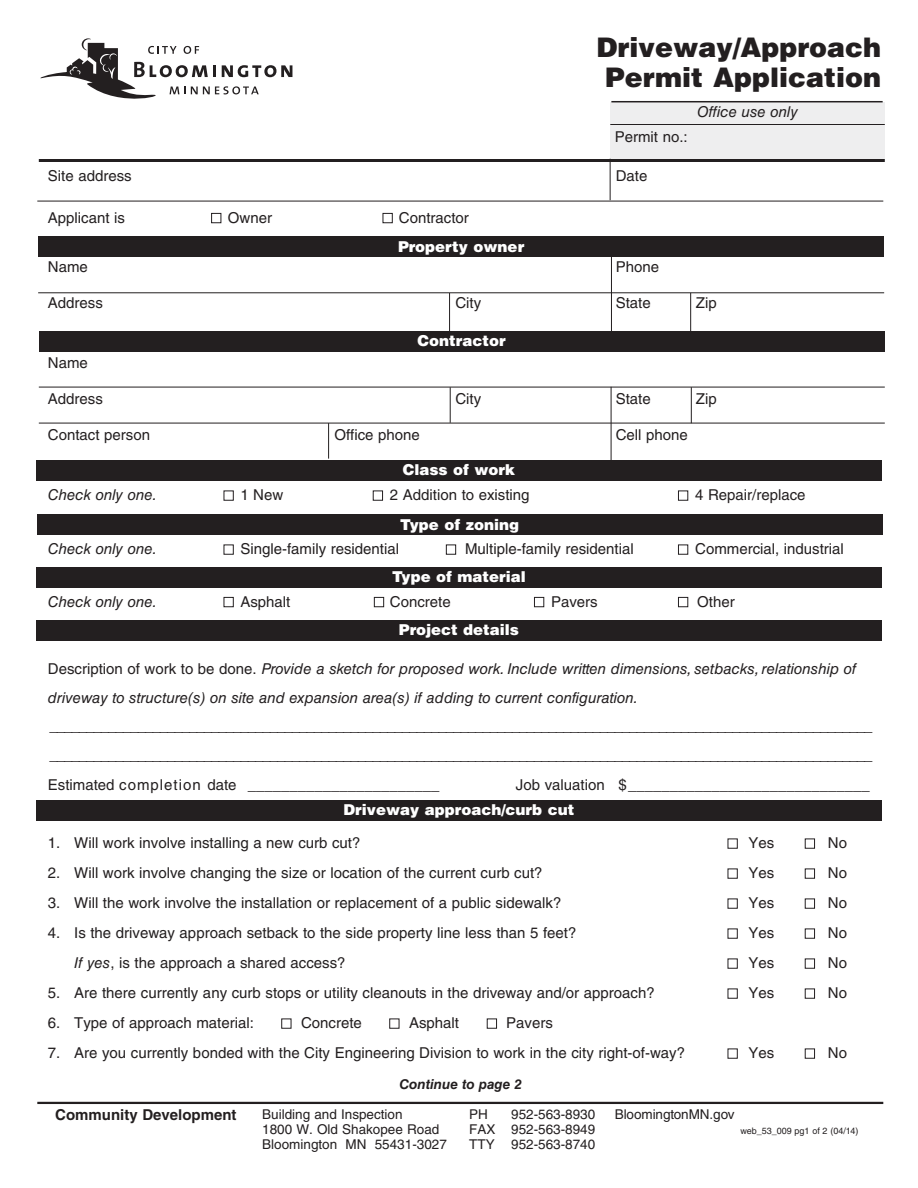
<style>
.page{position:relative;width:918px;height:1188px;background:#fff}
.page>*{position:absolute;margin:0;border:0;box-sizing:border-box;transform-origin:0 0}
.t1{font:900 27px/30px "Helvetica LT Std";color:#231f20;text-align:center}
.t2{font:15px/28.5px "Helvetica LT Std";color:#231f20}
.t3{font:italic 15px/28.5px "Helvetica LT Std";color:#231f20}
.t4{font:900 15px "Helvetica LT Std";color:#fff}
.t5{font:700 15px "Helvetica LT Std";color:#231f20}
.t6{font:13.5px/15px "Helvetica LT Std";color:#231f20}
.t7{font:italic 700 13.5px "Helvetica LT Std";color:#231f20}
.t8{font:9px "Helvetica LT Std";color:#231f20}
.s1{color:#fff}
.s2{font-style:normal}
.s3{font-style:italic}
</style>
<div class="page">
<div style="left:610px;top:102px;width:275px;height:57px;background:#eeeeef"></div>
<hr style="left:610px;top:124px;width:275px;height:1px;background:#231f20">
<hr style="left:39px;top:159px;width:846px;height:3px;background:#231f20">
<svg style="left:40px;top:38px;width:252px;height:61px"></svg>
<hr style="left:37px;top:201px;width:846px;height:1px;background:#231f20">
<hr style="left:610px;top:159px;width:1px;height:41px;background:#231f20">
<hr style="left:38px;top:292px;width:846px;height:1px;background:#231f20">
<div style="left:38px;top:236px;width:846px;height:21px;background:#231f20"></div>
<hr style="left:611px;top:239px;width:1px;height:108px;background:#231f20">
<hr style="left:611px;top:387px;width:1px;height:73px;background:#231f20">
<hr style="left:449px;top:293px;width:1px;height:42px;background:#231f20">
<hr style="left:690px;top:293px;width:1px;height:41px;background:#231f20">
<hr style="left:39px;top:387px;width:846px;height:1px;background:#231f20">
<hr style="left:39px;top:423px;width:846px;height:1px;background:#231f20">
<div style="left:39px;top:331px;width:846px;height:21px;background:#231f20"></div>
<hr style="left:450px;top:387px;width:1px;height:36px;background:#231f20">
<hr style="left:691px;top:387px;width:1px;height:36px;background:#231f20">
<hr style="left:328px;top:423px;width:1px;height:36px;background:#231f20">
<hr style="left:37px;top:1102px;width:846px;height:2px;background:#231f20">
<hr style="left:611px;top:101px;width:272px;height:1px;background:#231f20">
<div style="left:36px;top:460px;width:846px;height:21px;background:#231f20"></div>
<div style="left:37px;top:514px;width:846px;height:22px;background:#231f20"></div>
<div style="left:36px;top:567px;width:846px;height:21px;background:#231f20"></div>
<div style="left:36px;top:620px;width:846px;height:21px;background:#231f20"></div>
<div style="left:36px;top:800px;width:846px;height:21px;background:#231f20"></div>
<h1 class="t1" style="left:597px;top:35px;width:286px">Driveway/Approach<br>Permit Application</h1>
<p class="t2" style="left:615px;top:124px;width:74px">Permit no.:</p>
<p class="t3" style="left:697px;top:99px;width:102px">Office use only</p>
<p class="t2" style="left:48px;top:163px;width:85px">Site address</p>
<p class="t2" style="left:616px;top:163px;width:33px">Date</p>
<p class="t2" style="left:48px;top:205px;width:79px">Applicant is</p>
<p class="t2" style="left:211px;top:205px;width:63px"><span class="s1">■</span> Owner</p>
<p class="t2" style="left:382px;top:205px;width:88px"><span class="s1">■</span> Contractor</p>
<p class="t2" style="left:48px;top:254px;width:42px">Name</p>
<p class="t2" style="left:616px;top:254px;width:45px">Phone</p>
<p class="t2" style="left:48px;top:290px;width:57px">Address</p>
<p class="t2" style="left:455px;top:290px;width:27px">City</p>
<p class="t2" style="left:616px;top:290px;width:37px">State</p>
<p class="t2" style="left:696px;top:290px;width:22px">Zip</p>
<p class="t4" style="left:398px;top:241px;width:128px">Property owner</p>
<p class="t4" style="left:418px;top:335px;width:90px">Contractor</p>
<p class="t2" style="left:48px;top:350px;width:42px">Name</p>
<p class="t2" style="left:48px;top:386px;width:57px">Address</p>
<p class="t2" style="left:455px;top:386px;width:27px">City</p>
<p class="t2" style="left:616px;top:386px;width:37px">State</p>
<p class="t2" style="left:696px;top:386px;width:22px">Zip</p>
<p class="t2" style="left:48px;top:422px;width:104px">Contact person</p>
<p class="t2" style="left:334px;top:422px;width:87px">Office phone</p>
<p class="t2" style="left:616px;top:422px;width:74px">Cell phone</p>
<p class="t4" style="left:403px;top:464px;width:114px">Class of work</p>
<p class="t3" style="left:48px;top:482px;width:110px">Check only one.</p>
<p class="t2" style="left:224px;top:482px;width:61px"><span class="s1">■</span> 1 New</p>
<p class="t2" style="left:373px;top:482px;width:158px"><span class="s1">■</span> 2 Addition to existing</p>
<p class="t2" style="left:678px;top:482px;width:129px"><span class="s1">■</span> 4 Repair/replace</p>
<p class="t3" style="left:48px;top:536px;width:110px">Check only one.</p>
<p class="t2" style="left:224px;top:536px;width:177px"><span class="s1">■</span> Single-family residential</p>
<p class="t2" style="left:446px;top:536px;width:189px"><span class="s1">■</span> Multiple-family residential</p>
<p class="t2" style="left:678px;top:536px;width:167px"><span class="s1">■</span> Commercial, industrial</p>
<p class="t3" style="left:48px;top:589px;width:110px">Check only one.</p>
<p class="t2" style="left:224px;top:589px;width:68px"><span class="s1">■</span> Asphalt</p>
<p class="t2" style="left:374px;top:589px;width:78px"><span class="s1">■</span> Concrete</p>
<p class="t2" style="left:534px;top:589px;width:65px"><span class="s1">■</span> Pavers</p>
<p class="t2" style="left:678px;top:589px;width:58px"><span class="s1">■</span> Other</p>
<p class="t4" style="left:400px;top:519px;width:120px">Type of zoning</p>
<p class="t4" style="left:392px;top:571px;width:135px">Type of material</p>
<p class="t4" style="left:399px;top:624px;width:122px">Project details</p>
<p class="t3" style="left:48px;top:656px;width:810px"><span class="s2">Description of work to be done.</span> Provide a sketch for proposed work. Include written dimensions, setbacks, relationship of driveway to structure(s) on site and expansion area(s) if adding to current configuration.</p>
<p class="t2" style="left:50px;top:713px;width:824px">________________________________________________________________________________________________________________ ________________________________________________________________________________________________________________</p>
<p class="t2" style="left:48px;top:772px;width:393px">Estimated completion date _______________________</p>
<p class="t2" style="left:516px;top:772px;width:355px">Job valuation $_____________________________</p>
<p class="t4" style="left:344px;top:804px;width:232px">Driveway approach/curb cut</p>
<p class="t2" style="left:48px;top:830px;width:314px">1. Will work involve installing a new curb cut?</p>
<p class="t2" style="left:728px;top:830px;width:48px"><span class="s1">■</span> Yes</p>
<p class="t2" style="left:805px;top:830px;width:44px"><span class="s1">■</span> No</p>
<p class="t2" style="left:48px;top:860px;width:496px">2. Will work involve changing the size or location of the current curb cut?</p>
<p class="t2" style="left:728px;top:860px;width:48px"><span class="s1">■</span> Yes</p>
<p class="t2" style="left:805px;top:860px;width:44px"><span class="s1">■</span> No</p>
<p class="t2" style="left:48px;top:890px;width:515px">3. Will the work involve the installation or replacement of a public sidewalk?</p>
<p class="t2" style="left:728px;top:890px;width:48px"><span class="s1">■</span> Yes</p>
<p class="t2" style="left:805px;top:890px;width:44px"><span class="s1">■</span> No</p>
<p class="t2" style="left:48px;top:920px;width:530px">4. Is the driveway approach setback to the side property line less than 5 feet?</p>
<p class="t2" style="left:728px;top:920px;width:48px"><span class="s1">■</span> Yes</p>
<p class="t2" style="left:805px;top:920px;width:44px"><span class="s1">■</span> No</p>
<p class="t2" style="left:74px;top:950px;width:273px"><span class="s3">If yes</span>, is the approach a shared access?</p>
<p class="t2" style="left:728px;top:950px;width:48px"><span class="s1">■</span> Yes</p>
<p class="t2" style="left:805px;top:950px;width:44px"><span class="s1">■</span> No</p>
<p class="t2" style="left:48px;top:980px;width:608px">5. Are there currently any curb stops or utility cleanouts in the driveway and/or approach?</p>
<p class="t2" style="left:728px;top:980px;width:48px"><span class="s1">■</span> Yes</p>
<p class="t2" style="left:805px;top:980px;width:44px"><span class="s1">■</span> No</p>
<p class="t2" style="left:48px;top:1010px;width:207px">6. Type of approach material:</p>
<p class="t2" style="left:281px;top:1010px;width:82px"><span class="s1">■</span> Concrete</p>
<p class="t2" style="left:389px;top:1010px;width:71px"><span class="s1">■</span> Asphalt</p>
<p class="t2" style="left:487px;top:1010px;width:68px"><span class="s1">■</span> Pavers</p>
<p class="t2" style="left:48px;top:1040px;width:639px">7. Are you currently bonded with the City Engineering Division to work in the city right-of-way?</p>
<p class="t2" style="left:728px;top:1040px;width:48px"><span class="s1">■</span> Yes</p>
<p class="t2" style="left:805px;top:1040px;width:44px"><span class="s1">■</span> No</p>
<p class="t7" style="left:399px;top:1080px;width:124px">Continue to page 2</p>
<p class="t5" style="left:55px;top:1109px;width:183px">Community Development</p>
<p class="t6" style="left:262px;top:1108px;width:186px">Building and Inspection<br>1800 W. Old Shakopee Road<br>Bloomington MN 55431-3027</p>
<p class="t6" style="left:469px;top:1108px;width:20px">PH</p>
<p class="t6" style="left:469px;top:1108px;width:127px;text-align:justify;text-indent:42px">952-563-8930<br>FAX 952-563-8949<br>TTY 952-563-8740</p>
<p class="t6" style="left:615px;top:1108px;width:121px">BloomingtonMN.gov</p>
<p class="t8" style="left:740px;top:1127px;width:120px">web_53_009 pg1 of 2 (04/14)</p>
</div>
